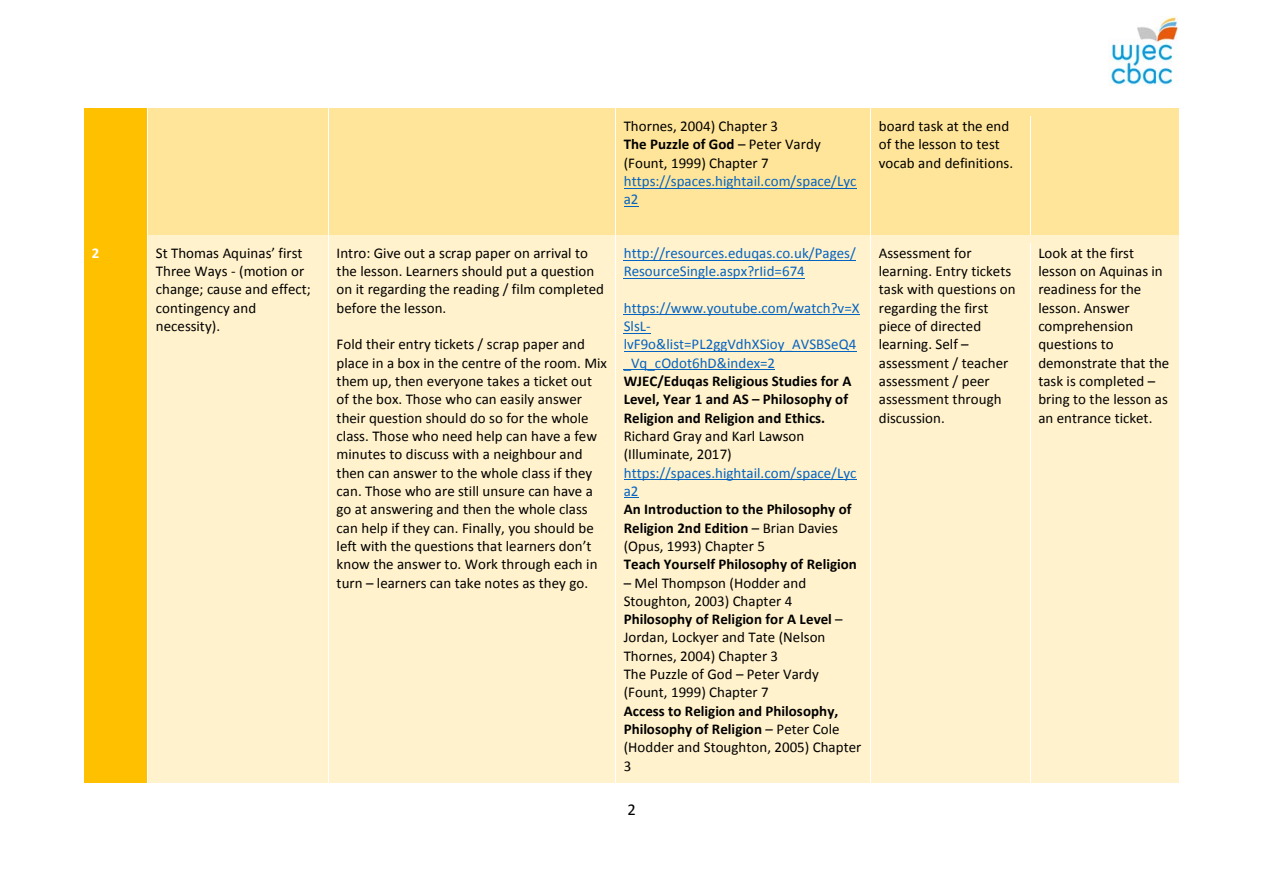
<style>
.page{position:relative;width:1263px;height:893px;background:#fff}
.page>*{position:absolute;margin:0;border:0;box-sizing:border-box;transform-origin:0 0}
.t1{font:16.5px "Calibri";color:#000}
.t2{font:15px/18.3px "Calibri";color:#000}
.t3{font:700 15px/18.3px "Calibri";letter-spacing:.005em;color:#000}
.t4{font:15px/18.3px "Calibri";color:#0563c1}
.t5{font:700 15px "Calibri";color:#fff}
.s1{font-weight:700}
.s2{font-weight:400}
</style>
<div class="page">
<img style="left:1108px;top:17px;width:70px;height:69px">
<div style="left:84px;top:109px;width:63px;height:126px;background:#ffc000"></div>
<div style="left:148px;top:109px;width:180px;height:126px;background:#ffe599"></div>
<div style="left:329px;top:109px;width:286px;height:126px;background:#ffe599"></div>
<div style="left:616px;top:109px;width:254px;height:126px;background:#ffe599"></div>
<hr style="left:624px;top:188px;width:233px;height:1px;background:#0563c1">
<svg style="left:624px;top:206px;width:14px;height:1px"></svg>
<div style="left:871px;top:109px;width:159px;height:126px;background:#ffe599"></div>
<div style="left:1030px;top:109px;width:148px;height:126px;background:#ffe599"></div>
<div style="left:1030px;top:109px;width:149px;height:8px;background:#ffe599"></div>
<hr style="left:84px;top:117px;width:1px;height:118px;background:#fff">
<div style="left:1030px;top:227px;width:149px;height:8px;background:#ffe599"></div>
<hr style="left:1030px;top:117px;width:1px;height:118px;background:#fff">
<div style="left:84px;top:236px;width:63px;height:547px;background:#ffc000"></div>
<div style="left:148px;top:236px;width:180px;height:547px;background:#fff2cc"></div>
<div style="left:329px;top:236px;width:286px;height:547px;background:#fff2cc"></div>
<div style="left:616px;top:236px;width:254px;height:547px;background:#fff2cc"></div>
<hr style="left:624px;top:260px;width:232px;height:1px;background:#0563c1">
<hr style="left:624px;top:278px;width:181px;height:1px;background:#0563c1">
<hr style="left:624px;top:314px;width:236px;height:1px;background:#0563c1">
<svg style="left:624px;top:333px;width:27px;height:1px"></svg>
<hr style="left:624px;top:351px;width:232px;height:1px;background:#0563c1">
<hr style="left:624px;top:369px;width:151px;height:1px;background:#0563c1">
<hr style="left:624px;top:479px;width:233px;height:1px;background:#0563c1">
<div style="left:871px;top:236px;width:159px;height:547px;background:#fff2cc"></div>
<div style="left:1030px;top:236px;width:148px;height:547px;background:#fff2cc"></div>
<div style="left:1030px;top:236px;width:149px;height:8px;background:#fff2cc"></div>
<hr style="left:84px;top:244px;width:1px;height:539px;background:#fff">
<div style="left:1030px;top:775px;width:149px;height:8px;background:#fff2cc"></div>
<hr style="left:1030px;top:244px;width:1px;height:539px;background:#fff">
<p class="t2" style="left:624px;top:117px;width:156px">Thornes, 2004) Chapter 3</p>
<p class="t2" style="left:624px;top:135px;width:199px"><span class="s1">The Puzzle of God</span> – Peter Vardy (Fount, 1999) Chapter 7</p>
<p class="t4" style="left:624px;top:172px;width:234px">https://spaces.hightail.com/space/Lyc a2</p>
<p class="t5" style="left:92px;top:243px;width:9px">2</p>
<p class="t2" style="left:156px;top:244px;width:157px">St Thomas Aquinas’ first<br>Three Ways - (motion or change; cause and effect; contingency and necessity).</p>
<p class="t2" style="left:337px;top:244px;width:269px">Intro: Give out a scrap paper on arrival to the lesson. Learners should put a question on it regarding the reading / film completed before the lesson.</p>
<p class="t2" style="left:337px;top:335px;width:272px">Fold their entry tickets / scrap paper and place in a box in the centre of the room. Mix them up, then everyone takes a ticket out of the box. Those who can easily answer their question should do so for the whole class. Those who need help can have a few minutes to discuss with a neighbour and then can answer to the whole class if they can. Those who are still unsure can have a go at answering and then the whole class can help if they can. Finally, you should be left with the questions that learners don’t know the answer to. Work through each in turn – learners can take notes as they go.</p>
<p class="t4" style="left:624px;top:244px;width:234px">http://resources.eduqas.co.uk/Pages/<br>ResourceSingle.aspx?rIid=674</p>
<p class="t4" style="left:624px;top:299px;width:237px">https://www.youtube.com/watch?v=X<br>SlsL&shy;lvF9o&amp;list=PL2ggVdhXSioy_AVSBSeQ4 _Vq_cOdot6hD&amp;index=2</p>
<p class="t3" style="left:624px;top:372px;width:229px">WJEC/Eduqas Religious Studies for A<br>Level, Year 1 and AS – Philosophy of<br>Religion and Religion and Ethics.<br><span class="s2">Richard Gray and Karl Lawson (Illuminate, 2017)</span></p>
<p class="t4" style="left:624px;top:463px;width:234px">https://spaces.hightail.com/space/Lyc a2</p>
<p class="t3" style="left:624px;top:500px;width:229px">An Introduction to the Philosophy of<br>Religion 2nd Edition <span class="s2">– Brian Davies (Opus, 1993) Chapter 5</span></p>
<p class="t3" style="left:624px;top:555px;width:235px">Teach Yourself Philosophy of Religion</p>
<p class="t2" style="left:624px;top:574px;width:184px">– Mel Thompson (Hodder and<br>Stoughton, 2003) Chapter 4</p>
<p class="t2" style="left:624px;top:610px;width:220px"><span class="s1">Philosophy of Religion for A Level</span> –<br>Jordan, Lockyer and Tate (Nelson<br>Thornes, 2004) Chapter 3</p>
<p class="t2" style="left:624px;top:665px;width:197px">The Puzzle of God – Peter Vardy (Fount, 1999) Chapter 7</p>
<p class="t3" style="left:624px;top:702px;width:239px">Access to Religion and Philosophy,<br>Philosophy of Religion <span class="s2">– Peter Cole (Hodder and Stoughton, 2005) Chapter<br>3</span></p>
<p class="t1" style="left:627px;top:799px;width:10px">2</p>
<p class="t2" style="left:879px;top:117px;width:136px">board task at the end of the lesson to test vocab and definitions.</p>
<p class="t2" style="left:879px;top:244px;width:138px">Assessment for learning. Entry tickets task with questions on regarding the first piece of directed learning. Self – assessment / teacher assessment / peer assessment through discussion.</p>
<p class="t2" style="left:1038px;top:244px;width:133px">Look at the first lesson on Aquinas in readiness for the lesson. Answer comprehension questions to demonstrate that the task is completed – bring to the lesson as an entrance ticket.</p>
</div>
